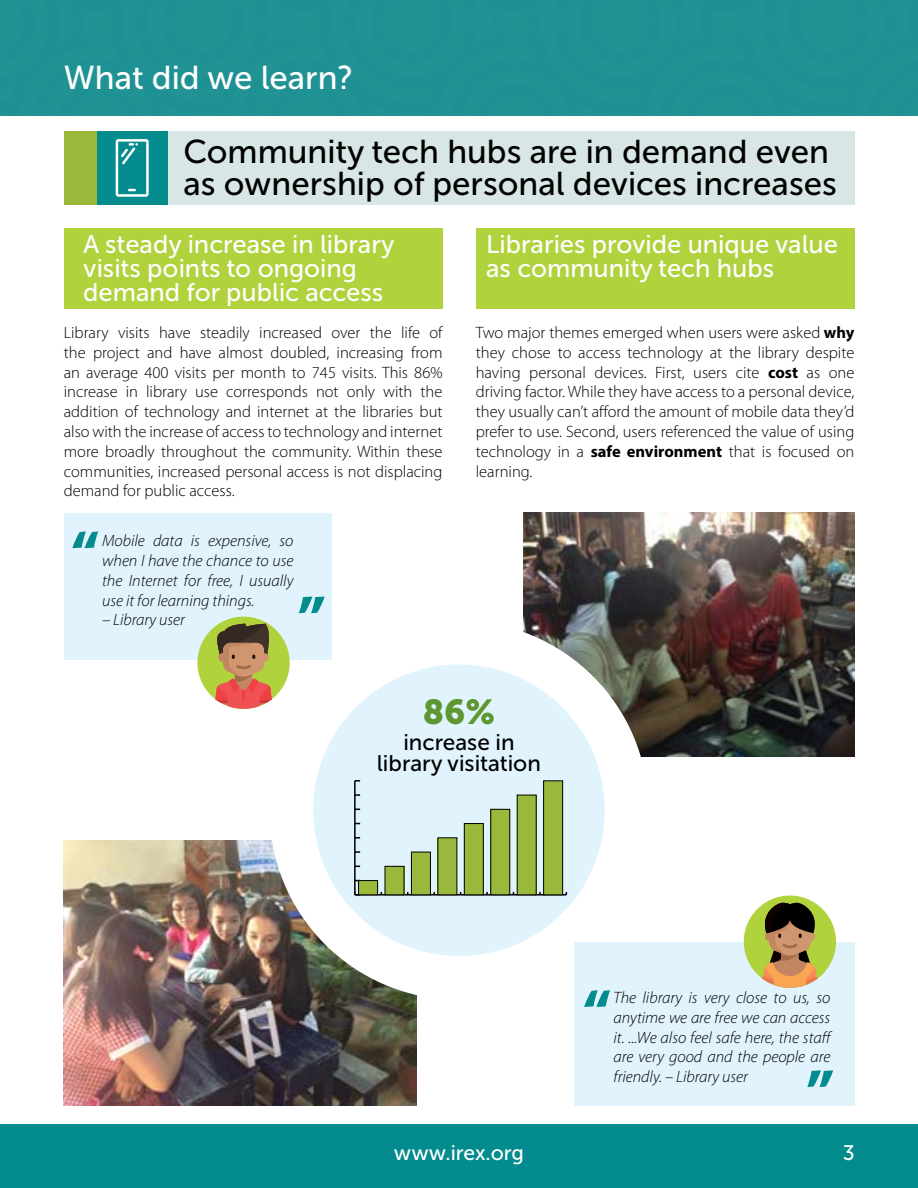
<style>
.page{position:relative;width:918px;height:1188px;background:#fff}
.page>*{position:absolute;margin:0;border:0;box-sizing:border-box;transform-origin:0 0}
.t1{font:34.5px "Museo Sans Cyrl 900";color:#5e9732}
.t2{font:33px/31.5px "Museo Sans Cyrl 500";color:#000}
.t3{font:33px "Museo Sans Cyrl 500";color:#fff}
.t4{font:25.5px/24px "Museo Sans Cyrl 500";color:#fff}
.t5{font:22.5px/21px "Museo Sans Cyrl 500";color:#000;text-align:center}
.t6{font:21px "Museo Sans Cyrl 500";color:#fff}
.t7{font:300 16.5px/19.8px "Myriad Pro";color:#000;text-align:justify}
.t8{font:italic 300 16.5px/19.8px "Myriad Pro";color:#000;text-align:justify}
.s1{font-weight:700}
</style>
<div class="page">
<div style="left:0;top:1124px;width:918px;height:64px;background:#038b8e"></div>
<div style="left:0;top:0;width:918px;height:116px;background:#219294"></div>
<img style="left:63px;top:841px;width:353px;height:265px">
<img style="left:524px;top:513px;width:330px;height:244px">
<div style="left:269px;top:621px;width:380px;height:379px;background:#fff;border-radius:50%"></div>
<div style="left:112px;top:131px;width:742px;height:74px;background:#d8e7e6"></div>
<div style="left:64px;top:131px;width:103px;height:74px;background:#038b8e"></div>
<div style="left:64px;top:131px;width:32px;height:74px;background:#99b83c"></div>
<svg style="left:116px;top:139px;width:33px;height:58px"></svg>
<div style="left:64px;top:228px;width:378px;height:81px;background:#b0d23d"></div>
<div style="left:476px;top:228px;width:378px;height:81px;background:#b0d23d"></div>
<div style="left:64px;top:513px;width:268px;height:146px;background:#e1f4fd"></div>
<svg style="left:72px;top:531px;width:26px;height:17px"></svg>
<svg style="left:299px;top:597px;width:26px;height:16px"></svg>
<div style="left:197px;top:617px;width:93px;height:92px;background:#b0d23d;border-radius:50%"></div>
<svg style="left:214px;top:624px;width:59px;height:85px"></svg>
<div style="left:574px;top:942px;width:280px;height:164px;background:#e1f4fd"></div>
<svg style="left:584px;top:990px;width:26px;height:17px"></svg>
<svg style="left:807px;top:1070px;width:26px;height:17px"></svg>
<div style="left:744px;top:896px;width:92px;height:92px;background:#b0d23d;border-radius:50%"></div>
<svg style="left:760px;top:903px;width:60px;height:85px"></svg>
<div style="left:313px;top:664px;width:292px;height:292px;background:#e1f4fd;border-radius:50%"></div>
<hr style="left:355px;top:894px;width:211px;height:2px;background:#000">
<hr style="left:354px;top:781px;width:2px;height:114px;background:#000">
<div style="left:359px;top:881px;width:19px;height:14px;background:#99b83c"></div>
<div style="left:358px;top:880px;width:20px;height:15px;border:1px solid #000"></div>
<div style="left:385px;top:866px;width:19px;height:29px;background:#99b83c"></div>
<div style="left:385px;top:866px;width:19px;height:29px;border:1px solid #000"></div>
<div style="left:411px;top:852px;width:19px;height:43px;background:#99b83c"></div>
<div style="left:411px;top:852px;width:20px;height:43px;border:1px solid #000"></div>
<div style="left:438px;top:838px;width:19px;height:57px;background:#99b83c"></div>
<div style="left:464px;top:824px;width:19px;height:71px;background:#99b83c"></div>
<div style="left:464px;top:823px;width:20px;height:72px;border:1px solid #000"></div>
<div style="left:491px;top:809px;width:19px;height:86px;background:#99b83c"></div>
<div style="left:490px;top:809px;width:20px;height:86px;border:1px solid #000"></div>
<div style="left:517px;top:795px;width:19px;height:100px;background:#99b83c"></div>
<div style="left:517px;top:795px;width:20px;height:100px;border:1px solid #000"></div>
<div style="left:544px;top:781px;width:19px;height:114px;background:#99b83c"></div>
<div style="left:543px;top:780px;width:20px;height:115px;border:1px solid #000"></div>
<h2 class="t3" style="left:64px;top:59px;width:290px">What did we learn?</h2>
<h2 class="t2" style="left:183px;top:136px;width:655px">Community tech hubs are in demand even as ownership of personal devices increases</h2>
<h3 class="t4" style="left:83px;top:232px;width:313px">A steady increase in library visits points to ongoing demand for public access</h3>
<h3 class="t4" style="left:486px;top:232px;width:353px">Libraries provide unique value as community tech hubs</h3>
<p class="t7" style="left:64px;top:323px;width:380px">Library visits have steadily increased over the life of the project and have almost doubled, increasing from an average 400 visits per month to 745 visits. This 86% increase in library use corresponds not only with the addition of technology and internet at the libraries but also with the increase of access to technology and internet more broadly throughout the community. Within these communities, increased personal access is not displacing demand for public access.</p>
<p class="t7" style="left:476px;top:323px;width:380px">Two major themes emerged when users were asked <span class="s1">why </span>they chose to access technology at the library despite having personal devices. First, users cite <span class="s1">cost</span> as one driving factor. While they have access to a personal device, they usually can’t afford the amount of mobile data they’d prefer to use. Second, users referenced the value of using technology in a <span class="s1">safe environment</span> that is focused on learning.</p>
<p class="t8" style="left:102px;top:531px;width:193px">Mobile data is expensive, so when I have the chance to use the Internet for free, I usually use it for learning things.</p>
<p class="t8" style="left:102px;top:611px;width:84px">– Library user</p>
<h1 class="t1" style="left:423px;top:693px;width:74px">86%</h1>
<h3 class="t5" style="left:377px;top:732px;width:166px">increase in library visitation</h3>
<p class="t8" style="left:613px;top:988px;width:220px;text-align:left">The library is very close to us, so anytime we are free we can access it. ...We also feel safe here, the staff are very good and the people are friendly. – Library user</p>
<p class="t6" style="left:394px;top:1142px;width:132px">www.irex.org</p>
<p class="t6" style="left:843px;top:1142px;width:13px">3</p>
</div>
